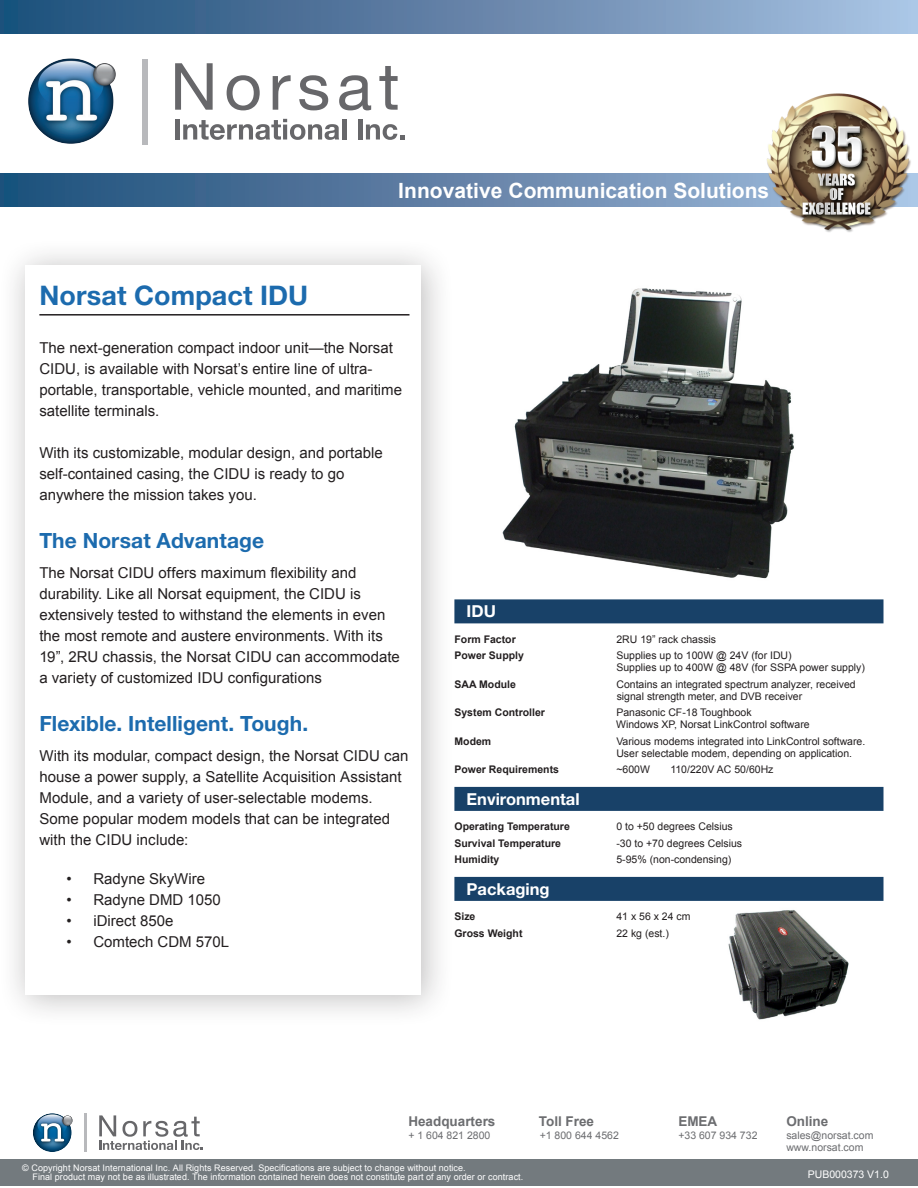
<style>
.page{position:relative;width:918px;height:1188px;background:#fff}
.page>*{position:absolute;margin:0;border:0;box-sizing:border-box;transform-origin:0 0}
.t1{font:700 27px "Helvetica Neue LT";color:#1c6bae}
.t2{font:700 21px "Helvetica Neue LT";letter-spacing:.005em;color:#1c6bae}
.t3{font:700 21px "Arial";color:#fff}
.t4{font:700 16.5px "Helvetica Neue LT";color:#fff}
.t5{font:15px/21px "Arial";color:#231f20}
.t6{font:700 13.5px "Arial";color:#6c6d70}
.specs_9p0{font:10.5px/12px "Arial";color:#231f20}
.specs_9p0-2{font:700 10.5px "Arial";color:#231f20}
.t7{font:10.5px/12.6px "Arial";color:#6c6d70}
.specs_notab{font:10.5px "Arial";color:#fff}
.t8{font:9px/9.6px "Arial";letter-spacing:.005em;color:#fff}
</style>
<div class="page">
<img style="left:502px;top:288px;width:292px;height:291px">
<div style="left:0;top:238px;width:454px;height:790px;background:#231f20;opacity:.3"></div>
<div style="left:25px;top:265px;width:396px;height:729px;background:#fff"></div>
<hr style="left:39px;top:314px;width:371px;height:2px;background:#231f20">
<div style="left:0;top:0;width:918px;height:33px;background:linear-gradient(to right,#1c4b76,#abc1e1)"></div>
<svg style="left:0;top:174px;width:726px;height:33px;background:#54789f"></svg>
<svg style="left:175px;top:63px;width:38px;height:47px"></svg>
<svg style="left:227px;top:75px;width:33px;height:35px"></svg>
<svg style="left:273px;top:75px;width:18px;height:35px"></svg>
<svg style="left:299px;top:75px;width:29px;height:35px"></svg>
<svg style="left:339px;top:75px;width:32px;height:35px"></svg>
<svg style="left:379px;top:66px;width:19px;height:44px"></svg>
<div style="left:175px;top:119px;width:5px;height:21px;background:#67676a"></div>
<svg style="left:183px;top:119px;width:156px;height:21px"></svg>
<hr style="left:342px;top:119px;width:4px;height:21px;background:#67676a">
<hr style="left:358px;top:119px;width:4px;height:21px;background:#67676a">
<svg style="left:366px;top:124px;width:38px;height:16px"></svg>
<div style="left:143px;top:59px;width:5px;height:85px;background:#b8b9bc"></div>
<img style="left:28px;top:58px;width:88px;height:86px">
<img style="left:726px;top:93px;width:192px;height:139px">
<div style="left:0;top:1160px;width:918px;height:26px;background:#737a7e"></div>
<svg style="left:99px;top:1115px;width:104px;height:35px"></svg>
<hr style="left:85px;top:1113px;width:2px;height:39px;background:#b8b9bc">
<svg style="left:33px;top:1113px;width:40px;height:39px"></svg>
<div style="left:454px;top:599px;width:430px;height:24px;background:#184168"></div>
<div style="left:454px;top:787px;width:430px;height:24px;background:#184168"></div>
<div style="left:454px;top:877px;width:430px;height:24px;background:#184168"></div>
<img style="left:728px;top:910px;width:121px;height:110px">
<p class="t3" style="left:398px;top:176px;width:372px">Innovative Communication Solutions</p>
<h1 class="t1" style="left:39px;top:279px;width:270px">Norsat Compact IDU</h1>
<p class="t5" style="left:39px;top:337px;width:364px">The next-generation compact indoor unit—the Norsat CIDU, is available with Norsat’s entire line of ultra&shy;portable, transportable, vehicle mounted, and maritime satellite terminals.</p>
<p class="t5" style="left:39px;top:442px;width:345px">With its customizable, modular design, and portable self-contained casing, the CIDU is ready to go anywhere the mission takes you.</p>
<h2 class="t2" style="left:39px;top:528px;width:226px">The Norsat Advantage</h2>
<p class="t5" style="left:39px;top:562px;width:362px">The Norsat CIDU offers maximum flexibility and durability. Like all Norsat equipment, the CIDU is extensively tested to withstand the elements in even the most remote and austere environments. With its 19”, 2RU chassis, the Norsat CIDU can accommodate a variety of customized IDU configurations</p>
<h2 class="t2" style="left:39px;top:711px;width:270px">Flexible. Intelligent. Tough.</h2>
<p class="t5" style="left:39px;top:745px;width:371px">With its modular, compact design, the Norsat CIDU can house a power supply, a Satellite Acquisition Assistant Module, and a variety of user-selectable modems.<br>Some popular modem models that can be integrated with the CIDU include:</p>
<p class="t5" style="left:66px;top:868px;width:140px">• Radyne SkyWire</p>
<p class="t5" style="left:66px;top:889px;width:156px">• Radyne DMD 1050</p>
<p class="t5" style="left:66px;top:910px;width:109px">• iDirect 850e</p>
<p class="t5" style="left:66px;top:931px;width:164px">• Comtech CDM 570L</p>
<p class="t4" style="left:467px;top:601px;width:31px">IDU</p>
<p class="specs_9p0-2" style="left:455px;top:632px;width:63px">Form Factor</p>
<p class="specs_9p0" style="left:616px;top:633px;width:101px">2RU 19” rack chassis</p>
<p class="specs_9p0-2" style="left:455px;top:649px;width:71px">Power Supply</p>
<p class="specs_9p0" style="left:616px;top:650px;width:250px">Supplies up to 100W @ 24V (for IDU)<br>Supplies up to 400W @ 48V (for SSPA power supply)</p>
<p class="specs_9p0-2" style="left:454px;top:677px;width:63px">SAA Module</p>
<p class="specs_9p0" style="left:616px;top:678px;width:241px">Contains an integrated spectrum analyzer, received signal strength meter, and DVB receiver</p>
<p class="specs_9p0-2" style="left:454px;top:706px;width:92px">System Controller</p>
<p class="specs_9p0" style="left:616px;top:707px;width:195px">Panasonic CF-18 Toughbook<br>Windows XP, Norsat LinkControl software</p>
<p class="specs_9p0-2" style="left:455px;top:734px;width:38px">Modem</p>
<p class="specs_9p0" style="left:616px;top:735px;width:251px">Various modems integrated into LinkControl software.<br>User selectable modem, depending on application.</p>
<p class="specs_9p0-2" style="left:455px;top:763px;width:106px">Power Requirements</p>
<p class="specs_9p0" style="left:616px;top:764px;width:35px">~600W</p>
<p class="specs_9p0" style="left:670px;top:764px;width:105px">110/220V AC 50/60Hz</p>
<p class="t4" style="left:467px;top:789px;width:115px">Environmental</p>
<p class="specs_9p0-2" style="left:455px;top:820px;width:117px">Operating Temperature</p>
<p class="specs_9p0" style="left:616px;top:821px;width:118px">0 to +50 degrees Celsius</p>
<p class="specs_9p0-2" style="left:454px;top:836px;width:108px">Survival Temperature</p>
<p class="specs_9p0" style="left:616px;top:837px;width:127px">-30 to +70 degrees Celsius</p>
<p class="specs_9p0-2" style="left:455px;top:853px;width:46px">Humidity</p>
<p class="specs_9p0" style="left:616px;top:854px;width:116px">5-95% (non-condensing)</p>
<p class="t4" style="left:467px;top:879px;width:85px">Packaging</p>
<p class="specs_9p0-2" style="left:454px;top:910px;width:23px">Size</p>
<p class="specs_9p0" style="left:616px;top:911px;width:76px">41 x 56 x 24 cm</p>
<p class="specs_9p0-2" style="left:454px;top:926px;width:70px">Gross Weight</p>
<p class="specs_9p0" style="left:616px;top:927px;width:54px">22 kg (est.)</p>
<p class="t6" style="left:408px;top:1112px;width:89px">Headquarters</p>
<p class="t6" style="left:539px;top:1112px;width:57px">Toll Free</p>
<p class="t6" style="left:678px;top:1112px;width:41px">EMEA</p>
<p class="t6" style="left:786px;top:1112px;width:44px">Online</p>
<p class="t7" style="left:408px;top:1129px;width:84px">+ 1 604 821 2800</p>
<p class="t7" style="left:540px;top:1129px;width:81px">+1 800 644 4562</p>
<p class="t7" style="left:678px;top:1129px;width:81px">+33 607 934 732</p>
<p class="t7" style="left:786px;top:1129px;width:89px">sales@norsat.com www.norsat.com</p>
<p class="t8" style="left:33px;top:1163px;width:492px;text-indent:-10px">© Copyright Norsat International Inc. All Rights Reserved. Specifications are subject to change without notice.<br>Final product may not be as illustrated. The information contained herein does not constitute part of any order or contract.</p>
<p class="specs_notab" style="left:808px;top:1168px;width:83px">PUB000373 V1.0</p>
</div>
